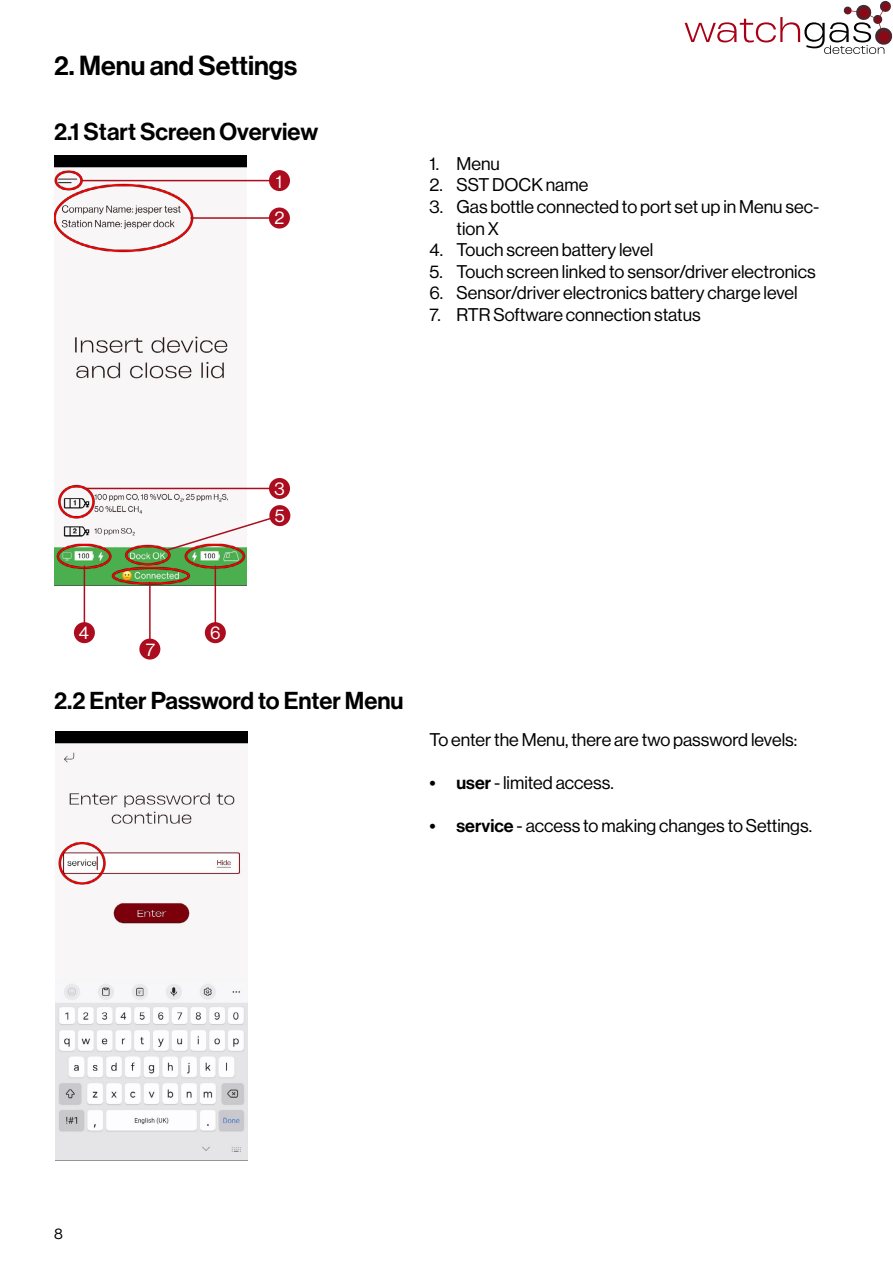
<style>
.page{position:relative;width:893px;height:1263px;background:#fff}
.page>*{position:absolute;margin:0;border:0;box-sizing:border-box;transform-origin:0 0}
.t1{font:27px "N Haas Grotesk DS Pro 65 Md";color:#000}
.t2{font:24px "N Haas Grotesk DS Pro 65 Md";color:#000}
.t3{font:18px/21.6px "N Haas Grotesk DS Pro 55 Rg";color:#000}
.t4{font:18px/36.9px "N Haas Grotesk DS Pro 55 Rg";color:#fff}
.t5{font:15px "N Haas Grotesk DS Pro 55 Rg";color:#000}
.s1{font-family:"N Haas Grotesk DS Pro 65 Md"}
</style>
<div class="page">
<svg style="left:685px;top:1px;width:208px;height:53px"></svg>
<img style="left:54px;top:155px;width:192px;height:430px">
<hr style="left:81px;top:180px;width:198px;height:1px;background:#ab0d1f">
<div style="left:269px;top:170px;width:21px;height:21px;background:#ab0d1f;border-radius:50%"></div>
<hr style="left:86px;top:488px;width:193px;height:1px;background:#ab0d1f">
<div style="left:269px;top:478px;width:21px;height:21px;background:#ab0d1f;border-radius:50%"></div>
<hr style="left:84px;top:566px;width:1px;height:67px;background:#ab0d1f">
<div style="left:74px;top:622px;width:21px;height:21px;background:#ab0d1f;border-radius:50%"></div>
<hr style="left:149px;top:582px;width:2px;height:67px;background:#ab0d1f">
<div style="left:139px;top:638px;width:21px;height:21px;background:#ab0d1f;border-radius:50%"></div>
<hr style="left:215px;top:566px;width:1px;height:67px;background:#ab0d1f">
<div style="left:205px;top:622px;width:21px;height:21px;background:#ab0d1f;border-radius:50%"></div>
<svg style="left:165px;top:504px;width:126px;height:48px"></svg>
<hr style="left:190px;top:217px;width:89px;height:2px;background:#ab0d1f">
<div style="left:269px;top:207px;width:21px;height:21px;background:#ab0d1f;border-radius:50%"></div>
<img style="left:55px;top:732px;width:192px;height:429px">
<h1 class="t1" style="left:54px;top:50px;width:245px">2. Menu and Settings</h1>
<h2 class="t2" style="left:54px;top:117px;width:266px">2.1 Start Screen Overview</h2>
<p class="t4" style="left:274px;top:163px;width:12px">1<br>2</p>
<p class="t3" style="left:429px;top:153px;width:72px">1. Menu</p>
<p class="t3" style="left:429px;top:174px;width:160px">2. SST DOCK name</p>
<p class="t3" style="left:456px;top:196px;width:364px;text-indent:-27px">3. Gas bottle connected to port set up in Menu sec&shy;tion X</p>
<p class="t3" style="left:429px;top:239px;width:225px">4. Touch screen battery level</p>
<p class="t3" style="left:429px;top:261px;width:388px">5. Touch screen linked to sensor/driver electronics</p>
<p class="t3" style="left:429px;top:282px;width:370px">6. Sensor/driver electronics battery charge level</p>
<p class="t3" style="left:429px;top:304px;width:273px">7. RTR Software connection status</p>
<p class="t4" style="left:275px;top:476px;width:12px;line-height:26.7px">3<br>5</p>
<p class="t4" style="left:79px;top:615px;width:12px">4</p>
<p class="t4" style="left:210px;top:614px;width:12px">6</p>
<p class="t4" style="left:146px;top:631px;width:11px">7</p>
<h2 class="t2" style="left:54px;top:686px;width:351px">2.2 Enter Password to Enter Menu</h2>
<p class="t3" style="left:429px;top:728px;width:369px">To enter the Menu, there are two password levels:</p>
<p class="t3" style="left:429px;top:772px;width:186px"><span class="s1">• user</span> - limited access.</p>
<p class="t3" style="left:429px;top:815px;width:384px"><span class="s1">• service</span> - access to making changes to Settings.</p>
<p class="t5" style="left:54px;top:1225px;width:10px">8</p>
</div>
